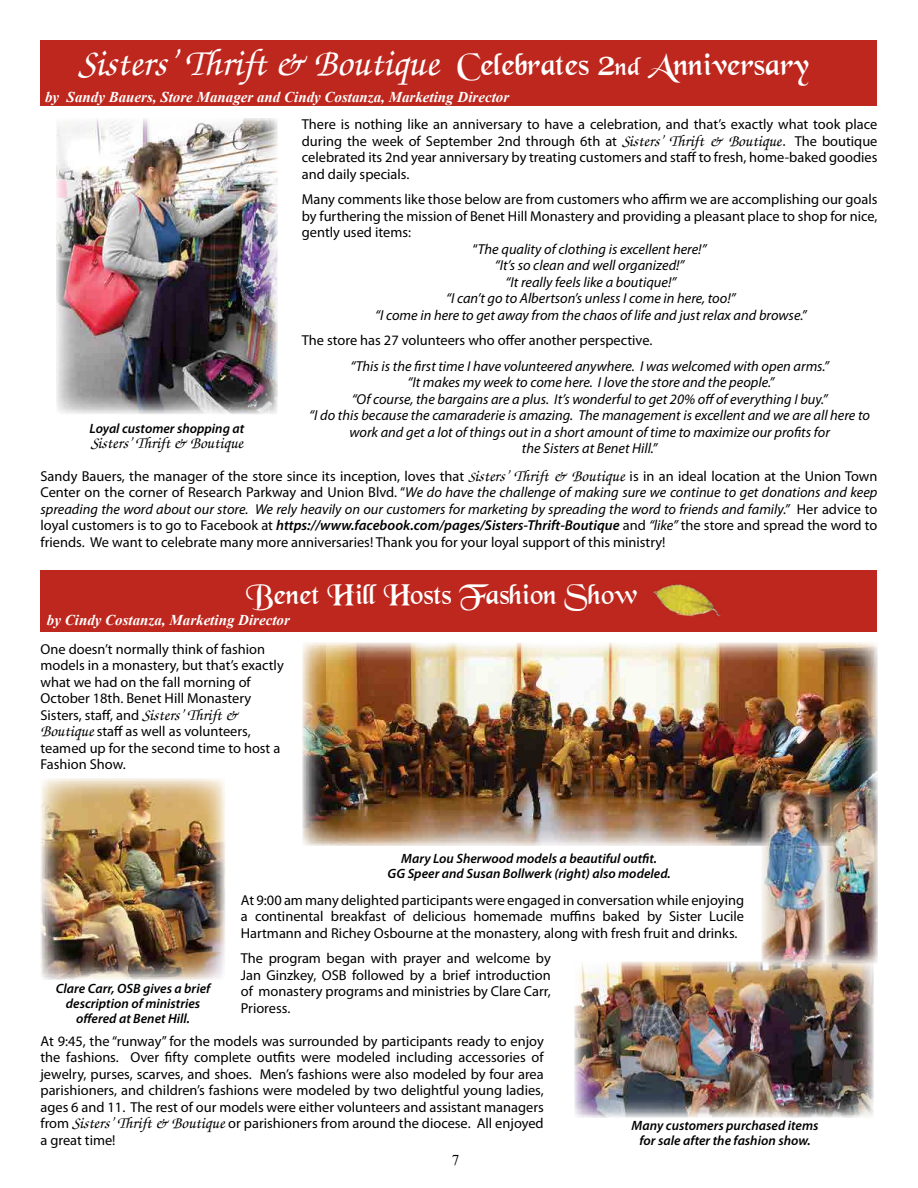
<style>
.page{position:relative;width:918px;height:1188px;background:#fff}
.page>*{position:absolute;margin:0;border:0;box-sizing:border-box;transform-origin:0 0}
.t1{font:39px "Invitation";color:#fff}
.t2{font:30px "Black Chancery";color:#fff}
.t3{font:16.5px "Invitation";color:#000}
.t4{font:italic 700 15px "Times New Roman";color:#fff}
.t5{font:15px "Times New Roman";color:#000}
.t6{font:14.4px/16.5px "Myriad Pro";color:#000;text-align:justify}
.t7{font:italic 14.4px/16.5px "Myriad Pro";color:#000;text-align:center}
.t8{font:italic 600 13.5px/15px "Myriad Pro";color:#000;text-align:center}
.s1{font-family:"Black Chancery";font-size:33px}
.s2{font-family:"Black Chancery";font-size:42px}
.s3{font-family:"Black Chancery";font-size:27px}
.s4{font-family:"Invitation";font-size:16.5px}
.s5{font-style:normal}
.s6{font-family:"Invitation"}
.s7{font-style:italic}
.s8{font-weight:600;font-style:italic}
</style>
<div class="page">
<div style="left:40px;top:40px;width:838px;height:66px;background:#be271e"></div>
<div style="left:40px;top:571px;width:838px;height:61px;background:#be271e"></div>
<img style="left:56px;top:119px;width:222px;height:295px">
<img style="left:302px;top:642px;width:576px;height:204px">
<img style="left:653px;top:584px;width:68px;height:33px">
<img style="left:761px;top:791px;width:117px;height:172px">
<img style="left:41px;top:778px;width:184px;height:202px">
<img style="left:574px;top:962px;width:300px;height:156px">
<h1 class="t1" style="left:78px;top:42px;width:732px">Sisters’ Thrift &amp; Boutique <span class="s1">Celebrates</span> <span class="s2">2</span><span class="s3">nd</span> <span class="s1">Anniversary</span></h1>
<p class="t4" style="left:45px;top:86px;width:466px">by Sandy Bauers, Store Manager and Cindy Costanza, Marketing Director</p>
<p class="t8" style="left:90px;top:421px;width:156px">Loyal customer shopping at</p>
<p class="t3" style="left:91px;top:434px;width:154px">Sisters’ Thrift &amp; Boutique</p>
<p class="t6" style="left:302px;top:116px;width:577px">There is nothing like an anniversary to have a celebration, and that’s exactly what took place during the week of September 2nd through 6th at <span class="s4">Sisters’ Thrift &amp; Boutique.</span> The boutique celebrated its 2nd year anniversary by treating customers and staff to fresh, home-baked goodies and daily specials.</p>
<p class="t6" style="left:302px;top:191px;width:577px">Many comments like those below are from customers who affirm we are accomplishing our goals</p>
<p class="t6" style="left:302px;top:207px;width:577px">by furthering the mission of Benet Hill Monastery and providing a pleasant place to shop for nice,</p>
<p class="t6" style="left:302px;top:224px;width:111px">gently used items:</p>
<p class="t7" style="left:473px;top:240px;width:235px"><span class="s5">“</span>The quality of clothing is excellent here!”</p>
<p class="t7" style="left:495px;top:257px;width:191px">“It’s so clean and well organized!”</p>
<p class="t7" style="left:506px;top:273px;width:172px">“It really feels like a boutique!”</p>
<p class="t7" style="left:446px;top:290px;width:291px">“I can’t go to Albertson’s unless I come in here, too!”</p>
<p class="t7" style="left:375px;top:306px;width:433px">“I come in here to get away from the chaos of life and just relax and browse.”</p>
<p class="t6" style="left:302px;top:332px;width:352px">The store has 27 volunteers who offer another perspective.</p>
<p class="t7" style="left:309px;top:357px;width:562px">“This is the first time I have volunteered anywhere. I was welcomed with open arms.”<br>“It makes my week to come here. I love the store and the people.”<br>“Of course, the bargains are a plus. It’s wonderful to get 20% off of everything I buy.”<br>“I do this because the camaraderie is amazing. The management is excellent and we are all here to work and get a lot of things out in a short amount of time to maximize our profits for<br>the Sisters at Benet Hill.”</p>
<p class="t6" style="left:40px;top:467px;width:839px">Sandy Bauers, the manager of the store since its inception, loves that <span class="s6">S</span><span class="s4">isters’ Thrift &amp; Boutique</span> is in an ideal location at the Union Town Center on the corner of Research Parkway and Union Blvd. “<span class="s7">We do have the challenge of making sure we continue to get donations and keep spreading the word about our store. We rely heavily on our customers for marketing by spreading the word to friends and family.”</span> Her advice to loyal customers is to go to Facebook at <span class="s8">https://www.facebook.com/pages/Sisters-Thrift-Boutique</span> and <span class="s7">“like”</span> the store and spread the word to friends. We want to celebrate many more anniversaries! Thank you for your loyal support of this ministry!</p>
<h2 class="t2" style="left:246px;top:583px;width:393px">Benet Hill Hosts Fashion Show</h2>
<p class="t4" style="left:47px;top:609px;width:244px">by Cindy Costanza, Marketing Director</p>
<p class="t6" style="left:40px;top:640px;width:245px;text-align:left">One doesn’t normally think of fashion models in a monastery, but that’s exactly what we had on the fall morning of October 18th. Benet Hill Monastery Sisters, staff, and <span class="s4">Sisters’ Thrift &amp; Boutique</span> staff as well as volunteers, teamed up for the second time to host a Fashion Show.</p>
<p class="t8" style="left:388px;top:851px;width:285px">Mary Lou Sherwood models a beautiful outfit.<br>GG Speer and Susan Bollwerk (right) also modeled.</p>
<p class="t8" style="left:56px;top:980px;width:156px">Clare Carr, OSB gives a brief description of ministries offered at Benet Hill.</p>
<p class="t6" style="left:241px;top:892px;width:505px">At 9:00 am many delighted participants were engaged in conversation while enjoying a continental breakfast of delicious homemade muffins baked by Sister Lucile Hartmann and Richey Osbourne at the monastery, along with fresh fruit and drinks.</p>
<p class="t6" style="left:241px;top:950px;width:311px">The program began with prayer and welcome by Jan Ginzkey, OSB followed by a brief introduction of monastery programs and ministries by Clare Carr, Prioress.</p>
<p class="t6" style="left:40px;top:1032px;width:505px">At 9:45, the “runway” for the models was surrounded by participants ready to enjoy the fashions. Over fifty complete outfits were modeled including accessories of jewelry, purses, scarves, and shoes. Men’s fashions were also modeled by four area parishioners, and children’s fashions were modeled by two delightful young ladies, ages 6 and 11. The rest of our models were either volunteers and assistant managers from <span class="s4">Sisters’ Thrift &amp; Boutique</span> or parishioners from around the diocese. All enjoyed a great time!</p>
<p class="t5" style="left:452px;top:1150px;width:9px">7</p>
<p class="t8" style="left:632px;top:1118px;width:188px">Many customers purchased items for sale after the fashion show.</p>
</div>
